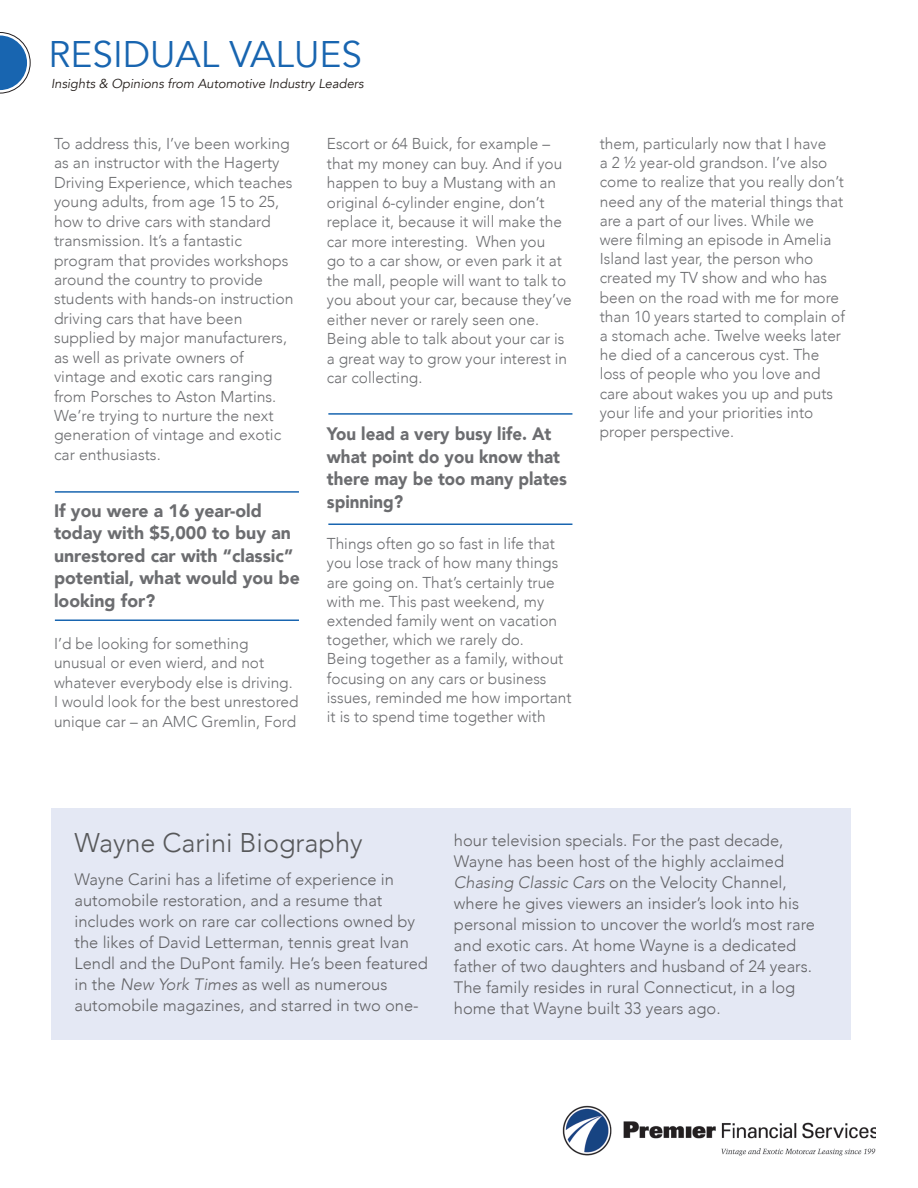
<style>
.page{position:relative;width:918px;height:1188px;background:#fff}
.page>*{position:absolute;margin:0;border:0;box-sizing:border-box;transform-origin:0 0}
.t1{font:36.9px "Avenir";color:#1865b0}
.t2{font:300 27px "Avenir";color:#57585a}
.t3{font:900 18px/22.5px "Avenir";color:#6c6d70}
.t4{font:900 18px/22.5px "Avenir";color:#6c6d70;scale:.94 1}
.t5{font:300 16.5px/21px "Avenir";color:#636366}
.t6{font:300 15.75px/19.2px "Avenir";color:#6c6d70}
.t7{font:italic 12.9px "Avenir";color:#241e1b}
.s1{font-style:italic}
</style>
<div class="page">
<div style="left:51px;top:808px;width:799px;height:231px;background:#e4e8f4"></div>
<svg style="left:0;top:32px;width:31px;height:61px"></svg>
<hr style="left:55px;top:620px;width:244px;height:1px;background:#1865b0">
<hr style="left:328px;top:524px;width:244px;height:1px;background:#1865b0">
<hr style="left:55px;top:491px;width:244px;height:2px;background:#1865b0">
<hr style="left:328px;top:413px;width:244px;height:2px;background:#1865b0">
<img style="left:563px;top:1106px;width:313px;height:50px">
<h1 class="t1" style="left:49px;top:33px;width:315px">RESIDUAL VALUES</h1>
<p class="t7" style="left:51px;top:76px;width:314px">Insights &amp; Opinions from Automotive Industry Leaders</p>
<p class="t6" style="left:54px;top:134px;width:241px">To address this, I’ve been working as an instructor with the Hagerty<br>Driving Experience, which teaches young adults, from age 15 to 25, how to drive cars with standard transmission. It’s a fantastic program that provides workshops around the country to provide students with hands-on instruction driving cars that have been supplied by major manufacturers, as well as private owners of vintage and exotic cars ranging from Porsches to Aston Martins.<br>We’re trying to nurture the next generation of vintage and exotic car enthusiasts.</p>
<p class="t3" style="left:54px;top:499px;width:247px">If you were a 16 year-old today with $5,000 to buy an unrestored car with “classic” potential, what would you be looking for?</p>
<p class="t6" style="left:54px;top:634px;width:246px">I’d be looking for something unusual or even wierd, and not whatever everybody else is driving.<br>I would look for the best unrestored unique car – an AMC Gremlin, Ford</p>
<p class="t6" style="left:327px;top:134px;width:246px">Escort or 64 Buick, for example – that my money can buy. And if you happen to buy a Mustang with an original 6-cylinder engine, don’t replace it, because it will make the car more interesting. When you<br>go to a car show, or even park it at the mall, people will want to talk to you about your car, because they’ve either never or rarely seen one.<br>Being able to talk about your car is a great way to grow your interest in car collecting.</p>
<p class="t4" style="left:327px;top:422px;width:257px">You lead a very busy life. At what point do you know that there may be too many plates spinning?</p>
<p class="t6" style="left:327px;top:534px;width:246px">Things often go so fast in life that you lose track of how many things are going on. That’s certainly true with me. This past weekend, my extended family went on vacation together, which we rarely do.<br>Being together as a family, without focusing on any cars or business issues, reminded me how important it is to spend time together with</p>
<p class="t6" style="left:600px;top:134px;width:247px">them, particularly now that I have<br>a 2 ½ year-old grandson. I’ve also come to realize that you really don’t need any of the material things that are a part of our lives. While we were filming an episode in Amelia<br>Island last year, the person who created my TV show and who has been on the road with me for more than 10 years started to complain of a stomach ache. Twelve weeks later he died of a cancerous cyst. The loss of people who you love and care about wakes you up and puts your life and your priorities into proper perspective.</p>
<h2 class="t2" style="left:75px;top:827px;width:290px">Wayne Carini Biography</h2>
<p class="t5" style="left:75px;top:869px;width:355px">Wayne Carini has a lifetime of experience in automobile restoration, and a resume that includes work on rare car collections owned by the likes of David Letterman, tennis great Ivan Lendl and the DuPont family. He’s been featured in the <span class="s1">New York Times</span> as well as numerous automobile magazines, and starred in two one-</p>
<p class="t5" style="left:454px;top:830px;width:363px">hour television specials. For the past decade, Wayne has been host of the highly acclaimed <span class="s1">Chasing Classic Cars</span> on the Velocity Channel, where he gives viewers an insider’s look into his personal mission to uncover the world’s most rare and exotic cars. At home Wayne is a dedicated father of two daughters and husband of 24 years.<br>The family resides in rural Connecticut, in a log home that Wayne built 33 years ago.</p>
</div>
